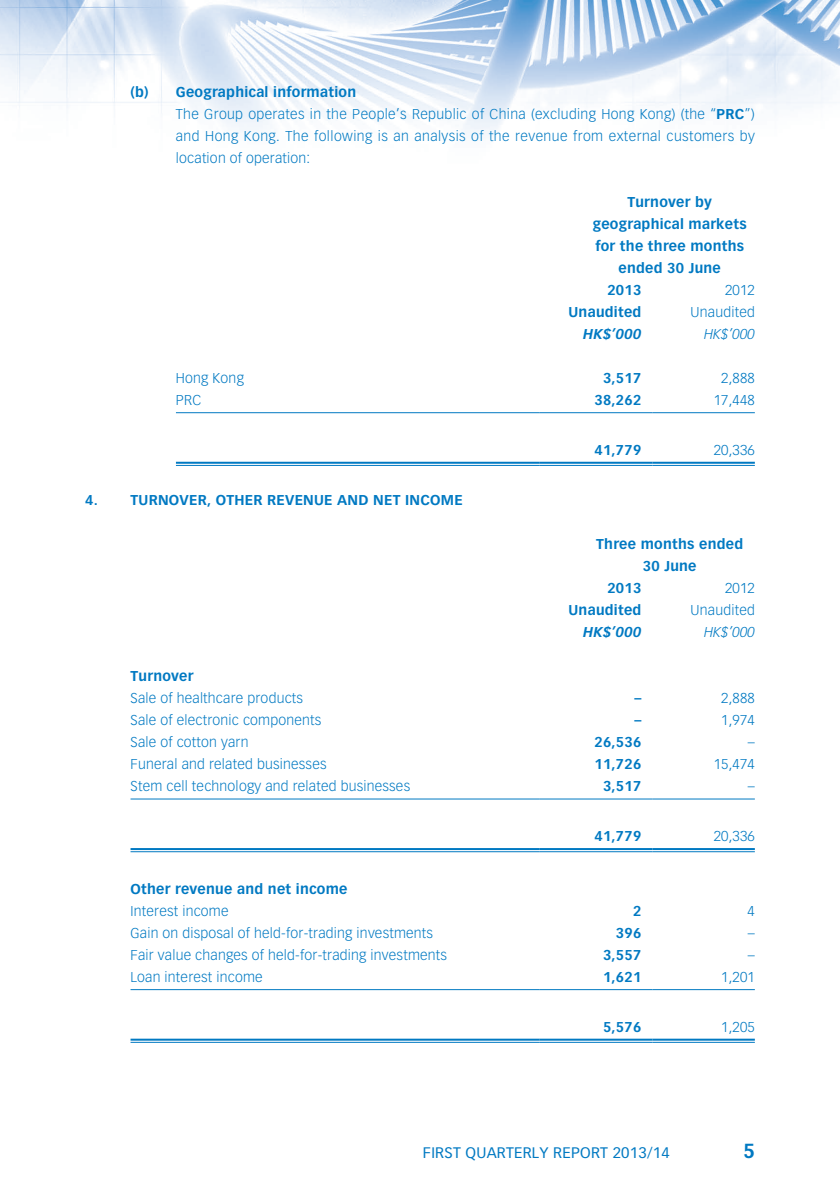
<style>
.page{position:relative;width:840px;height:1191px;background:#fff}
.page>*{position:absolute;margin:0;border:0;box-sizing:border-box;transform-origin:0 0}
.t1{font:700 20px "Vectora LT Std";color:#0079c2}
.t2{font:15px "Vectora LT Std";letter-spacing:.015em;color:#0079c2}
.t3{font:300 14px/22px "Vectora LT Std";letter-spacing:.015em;color:#0079c2}
.t4{font:700 14px "Vectora LT Std";letter-spacing:.02em;color:#0079c2}
.t5{font:italic 700 14px "Vectora LT Std";letter-spacing:.02em;color:#0079c2}
.t6{font:italic 300 14px "Vectora LT Std";letter-spacing:.015em;color:#0079c2}
.s1{font-weight:700}
</style>
<div class="page">
<img style="left:1px;top:0;width:838px;height:1043px">
<img style="left:0;top:0;width:1px;height:1191px">
<hr style="left:176px;top:412px;width:363px;height:1px;background:#0079c2">
<hr style="left:539px;top:412px;width:113px;height:1px;background:#0079c2">
<hr style="left:652px;top:412px;width:102px;height:1px;background:#0079c2">
<hr style="left:176px;top:462px;width:363px;height:2px;background:#0079c2">
<hr style="left:176px;top:465px;width:363px;height:1px;background:#0079c2">
<hr style="left:539px;top:462px;width:113px;height:2px;background:#0079c2">
<hr style="left:539px;top:465px;width:113px;height:1px;background:#0079c2">
<hr style="left:652px;top:462px;width:102px;height:2px;background:#0079c2">
<hr style="left:652px;top:465px;width:102px;height:1px;background:#0079c2">
<hr style="left:130px;top:798px;width:409px;height:1px;background:#0079c2">
<hr style="left:539px;top:798px;width:113px;height:1px;background:#0079c2">
<hr style="left:652px;top:798px;width:102px;height:1px;background:#0079c2">
<hr style="left:130px;top:848px;width:409px;height:2px;background:#0079c2">
<hr style="left:130px;top:851px;width:409px;height:1px;background:#0079c2">
<hr style="left:539px;top:848px;width:113px;height:2px;background:#0079c2">
<hr style="left:539px;top:851px;width:113px;height:1px;background:#0079c2">
<hr style="left:652px;top:848px;width:102px;height:2px;background:#0079c2">
<hr style="left:652px;top:851px;width:102px;height:1px;background:#0079c2">
<hr style="left:130px;top:989px;width:409px;height:1px;background:#0079c2">
<hr style="left:539px;top:989px;width:113px;height:1px;background:#0079c2">
<hr style="left:652px;top:989px;width:102px;height:1px;background:#0079c2">
<hr style="left:130px;top:1038px;width:409px;height:2px;background:#0079c2">
<hr style="left:130px;top:1042px;width:409px;height:1px;background:#0079c2">
<hr style="left:539px;top:1038px;width:113px;height:2px;background:#0079c2">
<hr style="left:539px;top:1042px;width:113px;height:1px;background:#0079c2">
<hr style="left:652px;top:1038px;width:102px;height:2px;background:#0079c2">
<hr style="left:652px;top:1042px;width:102px;height:1px;background:#0079c2">
<p class="t3" style="left:176px;top:81px;width:580px;text-indent:-45px"><span class="s1">(b) Geographical information<br></span>The Group operates in the People’s Republic of China (excluding Hong Kong) (the “<span class="s1">PRC</span>”) and Hong Kong. The following is an analysis of the revenue from external customers by location of operation:</p>
<p class="t4" style="left:627px;top:193px;width:86px">Turnover by</p>
<p class="t4" style="left:592px;top:215px;width:155px">geographical markets</p>
<p class="t4" style="left:595px;top:237px;width:150px">for the three months</p>
<p class="t4" style="left:618px;top:259px;width:104px">ended 30 June</p>
<p class="t4" style="left:607px;top:281px;width:35px">2013</p>
<p class="t3" style="left:724px;top:279px;width:31px">2012</p>
<p class="t4" style="left:568px;top:303px;width:74px">Unaudited</p>
<p class="t3" style="left:690px;top:301px;width:66px">Unaudited</p>
<p class="t5" style="left:582px;top:325px;width:60px">HK$’000</p>
<p class="t6" style="left:703px;top:325px;width:52px">HK$’000</p>
<p class="t3" style="left:176px;top:367px;width:69px">Hong Kong</p>
<p class="t4" style="left:602px;top:369px;width:40px">3,517</p>
<p class="t3" style="left:720px;top:367px;width:35px">2,888</p>
<p class="t3" style="left:176px;top:389px;width:27px">PRC</p>
<p class="t4" style="left:594px;top:391px;width:48px">38,262</p>
<p class="t3" style="left:713px;top:389px;width:43px">17,448</p>
<p class="t4" style="left:594px;top:441px;width:48px">41,779</p>
<p class="t3" style="left:713px;top:439px;width:43px">20,336</p>
<p class="t4" style="left:85px;top:491px;width:379px">4. TURNOVER, OTHER REVENUE AND NET INCOME</p>
<p class="t4" style="left:596px;top:535px;width:148px">Three months ended</p>
<p class="t4" style="left:642px;top:557px;width:55px">30 June</p>
<p class="t4" style="left:607px;top:579px;width:35px">2013</p>
<p class="t3" style="left:724px;top:577px;width:31px">2012</p>
<p class="t4" style="left:568px;top:601px;width:74px">Unaudited</p>
<p class="t3" style="left:690px;top:599px;width:66px">Unaudited</p>
<p class="t5" style="left:582px;top:623px;width:60px">HK$’000</p>
<p class="t6" style="left:703px;top:624px;width:52px">HK$’000</p>
<p class="t4" style="left:130px;top:667px;width:64px">Turnover</p>
<p class="t3" style="left:130px;top:687px;width:174px">Sale of healthcare products</p>
<p class="t4" style="left:634px;top:689px;width:8px">–</p>
<p class="t3" style="left:720px;top:687px;width:35px">2,888</p>
<p class="t3" style="left:130px;top:709px;width:192px">Sale of electronic components</p>
<p class="t4" style="left:634px;top:711px;width:8px">–</p>
<p class="t3" style="left:720px;top:709px;width:35px">1,974</p>
<p class="t3" style="left:130px;top:731px;width:119px">Sale of cotton yarn</p>
<p class="t4" style="left:594px;top:733px;width:48px">26,536</p>
<p class="t3" style="left:747px;top:731px;width:8px">–</p>
<p class="t3" style="left:130px;top:753px;width:197px">Funeral and related businesses</p>
<p class="t4" style="left:594px;top:755px;width:48px">11,726</p>
<p class="t3" style="left:713px;top:753px;width:43px">15,474</p>
<p class="t3" style="left:130px;top:775px;width:281px">Stem cell technology and related businesses</p>
<p class="t4" style="left:602px;top:777px;width:40px">3,517</p>
<p class="t3" style="left:747px;top:775px;width:8px">–</p>
<p class="t4" style="left:594px;top:827px;width:48px">41,779</p>
<p class="t3" style="left:713px;top:825px;width:43px">20,336</p>
<p class="t4" style="left:130px;top:880px;width:218px">Other revenue and net income</p>
<p class="t3" style="left:130px;top:900px;width:100px">Interest income</p>
<p class="t4" style="left:632px;top:902px;width:10px">2</p>
<p class="t3" style="left:747px;top:900px;width:9px">4</p>
<p class="t3" style="left:130px;top:922px;width:304px">Gain on disposal of held-for-trading investments</p>
<p class="t4" style="left:615px;top:924px;width:27px">396</p>
<p class="t3" style="left:747px;top:922px;width:8px">–</p>
<p class="t3" style="left:130px;top:944px;width:318px">Fair value changes of held-for-trading investments</p>
<p class="t4" style="left:602px;top:946px;width:40px">3,557</p>
<p class="t3" style="left:747px;top:944px;width:8px">–</p>
<p class="t3" style="left:130px;top:966px;width:134px">Loan interest income</p>
<p class="t4" style="left:602px;top:968px;width:40px">1,621</p>
<p class="t3" style="left:720px;top:966px;width:35px">1,201</p>
<p class="t4" style="left:602px;top:1018px;width:40px">5,576</p>
<p class="t3" style="left:720px;top:1016px;width:35px">1,205</p>
<p class="t2" style="left:422px;top:1144px;width:248px">FIRST QUARTERLY REPORT 2013/14</p>
<h1 class="t1" style="left:742px;top:1139px;width:13px">5</h1>
</div>
